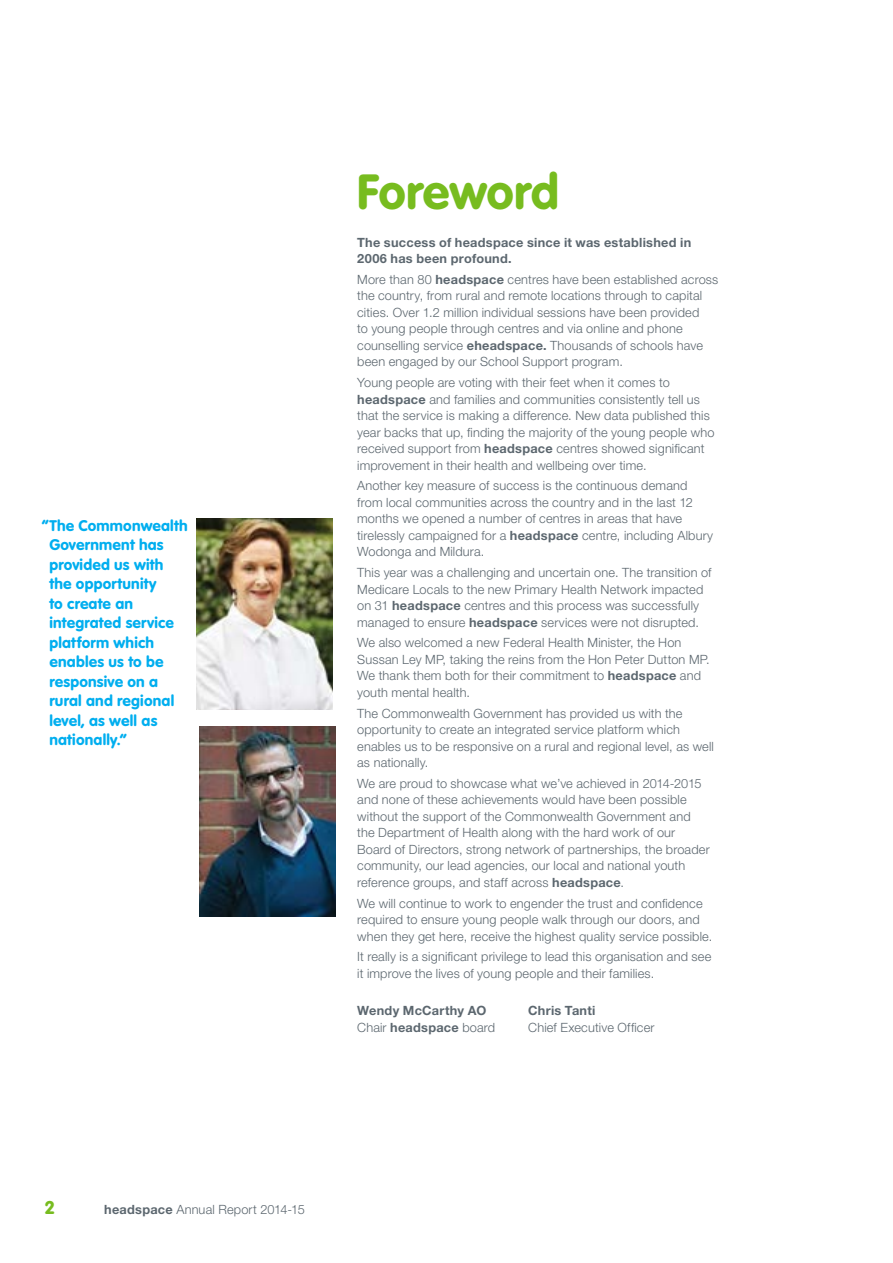
<style>
.page{position:relative;width:893px;height:1263px;background:#fff}
.page>*{position:absolute;margin:0;border:0;box-sizing:border-box;transform-origin:0 0}
.t1{font:700 48px "Volkswagen";letter-spacing:-.005em;color:#77bc1f}
.t2{font:700 18px "Volkswagen";color:#77bc1f}
.t3{font:700 15px/19.5px "Volkswagen";letter-spacing:.01em;color:#00aeef}
.t4{font:300 12.75px/16.5px "Helvetica Neue";letter-spacing:.015em;color:#5c676f}
.t5{font:700 12.75px/16.5px "Helvetica Neue";letter-spacing:.02em;color:#5c676f}
.s1{font-weight:700}
</style>
<div class="page">
<img style="left:197px;top:519px;width:136px;height:191px">
<img style="left:200px;top:726px;width:136px;height:190px">
<p class="t3" style="left:49px;top:515px;width:140px;text-indent:-7px">“The Commonwealth<br>Government has provided us with the opportunity<br>to create an integrated service platform which enables us to be responsive on a rural and regional level, as well as nationally.”</p>
<h1 class="t1" style="left:357px;top:162px;width:203px">Foreword</h1>
<p class="t5" style="left:357px;top:234px;width:336px">The success of headspace since it was established in<br>2006 has been profound.</p>
<p class="t4" style="left:357px;top:271px;width:363px">More than 80 <span class="s1">headspace</span> centres have been established across the country, from rural and remote locations through to capital cities. Over 1.2 million individual sessions have been provided<br>to young people through centres and via online and phone counselling service <span class="s1">eheadspace.</span> Thousands of schools have been engaged by our School Support program.</p>
<p class="t4" style="left:357px;top:374px;width:359px">Young people are voting with their feet when it comes to <span class="s1">headspace</span> and families and communities consistently tell us that the service is making a difference. New data published this year backs that up, finding the majority of the young people who received support from <span class="s1">headspace</span> centres showed significant improvement in their health and wellbeing over time.</p>
<p class="t4" style="left:357px;top:477px;width:357px">Another key measure of success is the continuous demand from local communities across the country and in the last 12 months we opened a number of centres in areas that have tirelessly campaigned for a <span class="s1">headspace</span> centre, including Albury Wodonga and Mildura.</p>
<p class="t4" style="left:357px;top:564px;width:356px">This year was a challenging and uncertain one. The transition of Medicare Locals to the new Primary Health Network impacted on 31 <span class="s1">headspace</span> centres and this process was successfully managed to ensure <span class="s1">headspace</span> services were not disrupted.</p>
<p class="t4" style="left:357px;top:634px;width:354px">We also welcomed a new Federal Health Minister, the Hon Sussan Ley MP, taking the reins from the Hon Peter Dutton MP.<br>We thank them both for their commitment to <span class="s1">headspace</span> and youth mental health.</p>
<p class="t4" style="left:357px;top:705px;width:358px">The Commonwealth Government has provided us with the opportunity to create an integrated service platform which enables us to be responsive on a rural and regional level, as well as nationally.</p>
<p class="t4" style="left:357px;top:775px;width:354px">We are proud to showcase what we’ve achieved in 2014-2015 and none of these achievements would have been possible without the support of the Commonwealth Government and the Department of Health along with the hard work of our Board of Directors, strong network of partnerships, the broader community, our lead agencies, our local and national youth reference groups, and staff across <span class="s1">headspace</span>.</p>
<p class="t4" style="left:357px;top:895px;width:357px">We will continue to work to engender the trust and confidence required to ensure young people walk through our doors, and when they get here, receive the highest quality service possible.</p>
<p class="t4" style="left:357px;top:948px;width:356px">It really is a significant privilege to lead this organisation and see it improve the lives of young people and their families.</p>
<p class="t5" style="left:357px;top:1002px;width:131px">Wendy McCarthy AO</p>
<p class="t5" style="left:528px;top:1002px;width:69px">Chris Tanti</p>
<p class="t4" style="left:357px;top:1019px;width:140px">Chair <span class="s1">headspace</span> board</p>
<p class="t4" style="left:528px;top:1019px;width:128px">Chief Executive Officer</p>
<h2 class="t2" style="left:45px;top:1196px;width:12px">2</h2>
<p class="t4" style="left:104px;top:1200px;width:202px"><span class="s1">headspace</span> Annual Report 2014-15</p>
</div>
